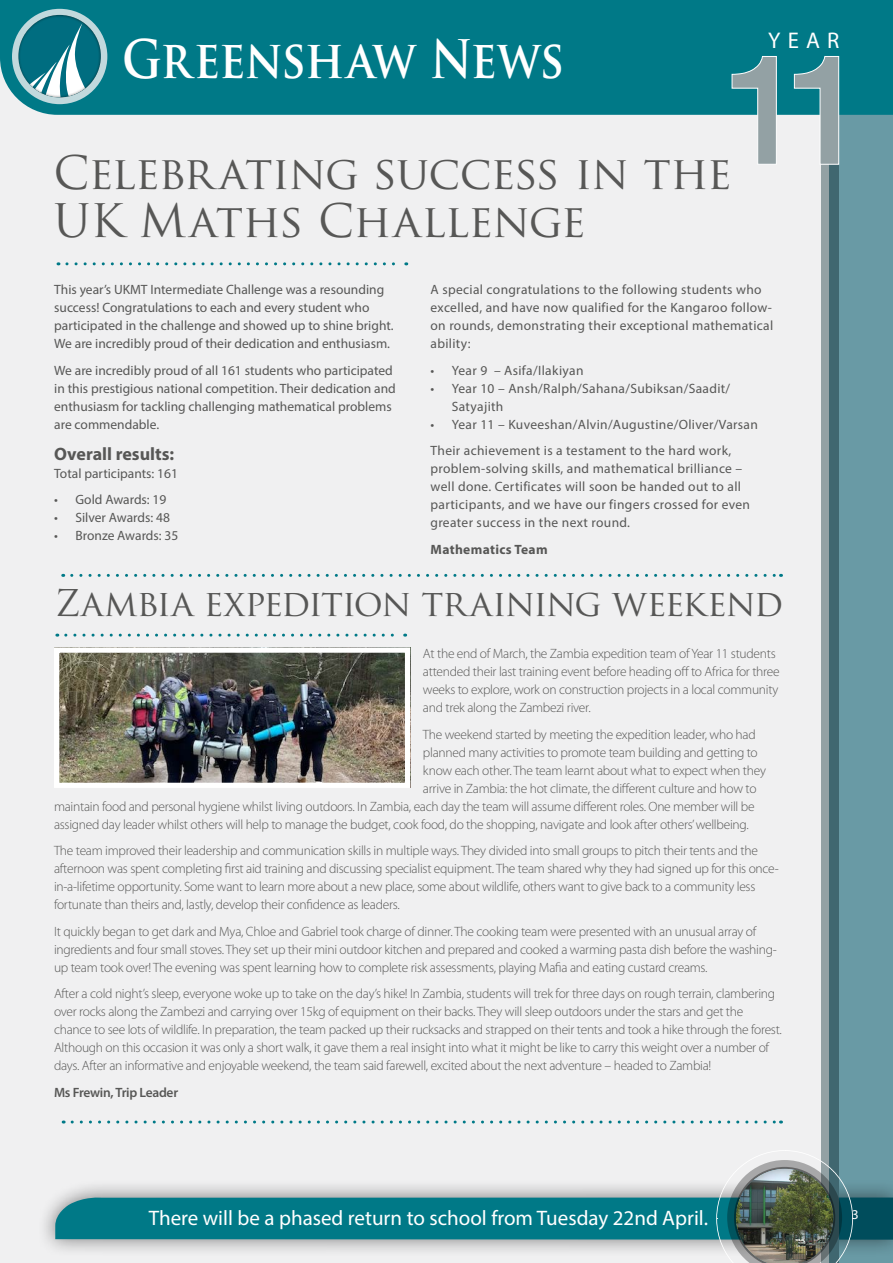
<style>
.page{position:relative;width:893px;height:1263px;background:#f0f0f1}
.page>*{position:absolute;margin:0;border:0;box-sizing:border-box;transform-origin:0 0}
.t1{font:700 51.75px "Trajan Pro";letter-spacing:-.015em;color:#fff;scale:.87 1}
.t2{font:45px/48px "Trajan Pro";letter-spacing:-.02em;color:#575756}
.t3{font:36px "Trajan Pro";letter-spacing:-.035em;color:#575756}
.t4{font:22.8px "Myriad Pro";color:#fff}
.t5{font:21px "Myriad Pro";color:#fff}
.t6{font:700 18px "Myriad Pro";color:#575756}
.t7{font:300 13.5px/18px "Myriad Pro";letter-spacing:-.02em;color:#575756}
.t8{font:13.5px/18px "Myriad Pro";letter-spacing:.015em;color:#575756}
.t9{font:600 13.5px "Myriad Pro";letter-spacing:-.02em;color:#575756}
.t10{font:700 13.5px "Myriad Pro";letter-spacing:.025em;color:#575756}
.t11{font:13.5px "Myriad Pro";color:#fff}
</style>
<div class="page">
<div style="left:37px;top:1178px;width:856px;height:80px;background:#000;opacity:.5"></div>
<div style="left:822px;top:6px;width:17px;height:1257px;background:#93a1a4"></div>
<svg style="left:829px;top:115px;width:64px;height:1035px;background:#5f8d98"></svg>
<div style="left:0;top:0;width:893px;height:115px;background:#007987"></div>
<div style="left:12px;top:9px;width:95px;height:95px;background:#c1d9dd;border-radius:50%"></div>
<div style="left:6px;top:3px;width:108px;height:95px;background:#000;opacity:.75"></div>
<svg style="left:55px;top:1150px;width:838px;height:113px"></svg>
<div style="left:722px;top:1158px;width:123px;height:105px;background:#000;opacity:.4"></div>
<svg style="left:731px;top:56px;width:108px;height:109px"></svg>
<svg style="left:67px;top:262px;width:340px;height:3px"></svg>
<svg style="left:72px;top:574px;width:709px;height:3px"></svg>
<svg style="left:72px;top:1120px;width:709px;height:3px"></svg>
<svg style="left:66px;top:634px;width:340px;height:3px"></svg>
<img style="left:60px;top:653px;width:344px;height:129px">
<div style="left:54px;top:647px;width:356px;height:141px;border:5px solid #fff"></div>
<h1 class="t1" style="left:122px;top:27px;width:509px">Greenshaw News</h1>
<h2 class="t2" style="left:54px;top:148px;width:680px">Celebrating success in the<br>UK Maths Challenge</h2>
<h3 class="t4" style="left:768px;top:26px;width:73px">YEAR</h3>
<p class="t8" style="left:54px;top:281px;width:341px">This year’s UKMT Intermediate Challenge was a resounding success! Congratulations to each and every student who participated in the challenge and showed up to shine bright.<br>We are incredibly proud of their dedication and enthusiasm.</p>
<p class="t8" style="left:54px;top:361px;width:343px">We are incredibly proud of all 161 students who participated in this prestigious national competition. Their dedication and enthusiasm for tackling challenging mathematical problems are commendable.</p>
<h3 class="t6" style="left:54px;top:442px;width:122px">Overall results:</h3>
<p class="t8" style="left:54px;top:464px;width:125px">Total participants: 161</p>
<p class="t8" style="left:54px;top:490px;width:114px">• Gold Awards: 19</p>
<p class="t8" style="left:54px;top:508px;width:117px">• Silver Awards: 48</p>
<p class="t8" style="left:54px;top:526px;width:126px">• Bronze Awards: 35</p>
<p class="t8" style="left:431px;top:281px;width:344px">A special congratulations to the following students who excelled, and have now qualified for the Kangaroo follow&shy;on rounds, demonstrating their exceptional mathematical ability:</p>
<p class="t8" style="left:431px;top:361px;width:154px">• Year 9 – Asifa/Ilakiyan</p>
<p class="t8" style="left:452px;top:379px;width:280px;text-indent:-21px">• Year 10 – Ansh/Ralph/Sahana/Subiksan/Saadit/<br>Satyajith</p>
<p class="t8" style="left:431px;top:411px;width:329px;line-height:26.5px">• Year 11 – Kuveeshan/Alvin/Augustine/Oliver/Varsan<br>Their achievement is a testament to the hard work,</p>
<p class="t8" style="left:431px;top:459px;width:321px">problem-solving skills, and mathematical brilliance – well done. Certificates will soon be handed out to all participants, and we have our fingers crossed for even greater success in the next round.</p>
<p class="t10" style="left:431px;top:540px;width:119px">Mathematics Team</p>
<h3 class="t3" style="left:55px;top:580px;width:730px">Zambia expedition training weekend</h3>
<p class="t7" style="left:423px;top:645px;width:358px">At the end of March, the Zambia expedition team of Year 11 students attended their last training event before heading off to Africa for three weeks to explore, work on construction projects in a local community and trek along the Zambezi river.</p>
<p class="t7" style="left:423px;top:725px;width:334px">The weekend started by meeting the expedition leader, who had</p>
<p class="t7" style="left:423px;top:743px;width:336px">planned many activities to promote team building and getting to</p>
<p class="t7" style="left:423px;top:761px;width:345px">know each other. The team learnt about what to expect when they</p>
<p class="t7" style="left:423px;top:779px;width:335px">arrive in Zambia: the hot climate, the different culture and how to</p>
<p class="t7" style="left:54px;top:797px;width:702px">maintain food and personal hygiene whilst living outdoors. In Zambia, each day the team will assume different roles. One member will be</p>
<p class="t7" style="left:54px;top:815px;width:696px">assigned day leader whilst others will help to manage the budget, cook food, do the shopping, navigate and look after others’ wellbeing.</p>
<p class="t7" style="left:54px;top:842px;width:726px">The team improved their leadership and communication skills in multiple ways. They divided into small groups to pitch their tents and the afternoon was spent completing first aid training and discussing specialist equipment. The team shared why they had signed up for this once&shy;in-a-lifetime opportunity. Some want to learn more about a new place, some about wildlife, others want to give back to a community less fortunate than theirs and, lastly, develop their confidence as leaders.</p>
<p class="t7" style="left:54px;top:922px;width:724px">It quickly began to get dark and Mya, Chloe and Gabriel took charge of dinner. The cooking team were presented with an unusual array of ingredients and four small stoves. They set up their mini outdoor kitchen and prepared and cooked a warming pasta dish before the washing&shy;up team took over! The evening was spent learning how to complete risk assessments, playing Mafia and eating custard creams.</p>
<p class="t7" style="left:54px;top:985px;width:729px">After a cold night’s sleep, everyone woke up to take on the day’s hike! In Zambia, students will trek for three days on rough terrain, clambering over rocks along the Zambezi and carrying over 15kg of equipment on their backs. They will sleep outdoors under the stars and get the chance to see lots of wildlife. In preparation, the team packed up their rucksacks and strapped on their tents and took a hike through the forest.<br>Although on this occasion it was only a short walk, it gave them a real insight into what it might be like to carry this weight over a number of days. After an informative and enjoyable weekend, the team said farewell, excited about the next adventure – headed to Zambia!</p>
<p class="t9" style="left:54px;top:1084px;width:126px">Ms Frewin, Trip Leader</p>
<h3 class="t5" style="left:149px;top:1205px;width:561px">There will be a phased return to school from Tuesday 22nd April.</h3>
<p class="t11" style="left:852px;top:1206px;width:8px">3</p>
</div>
